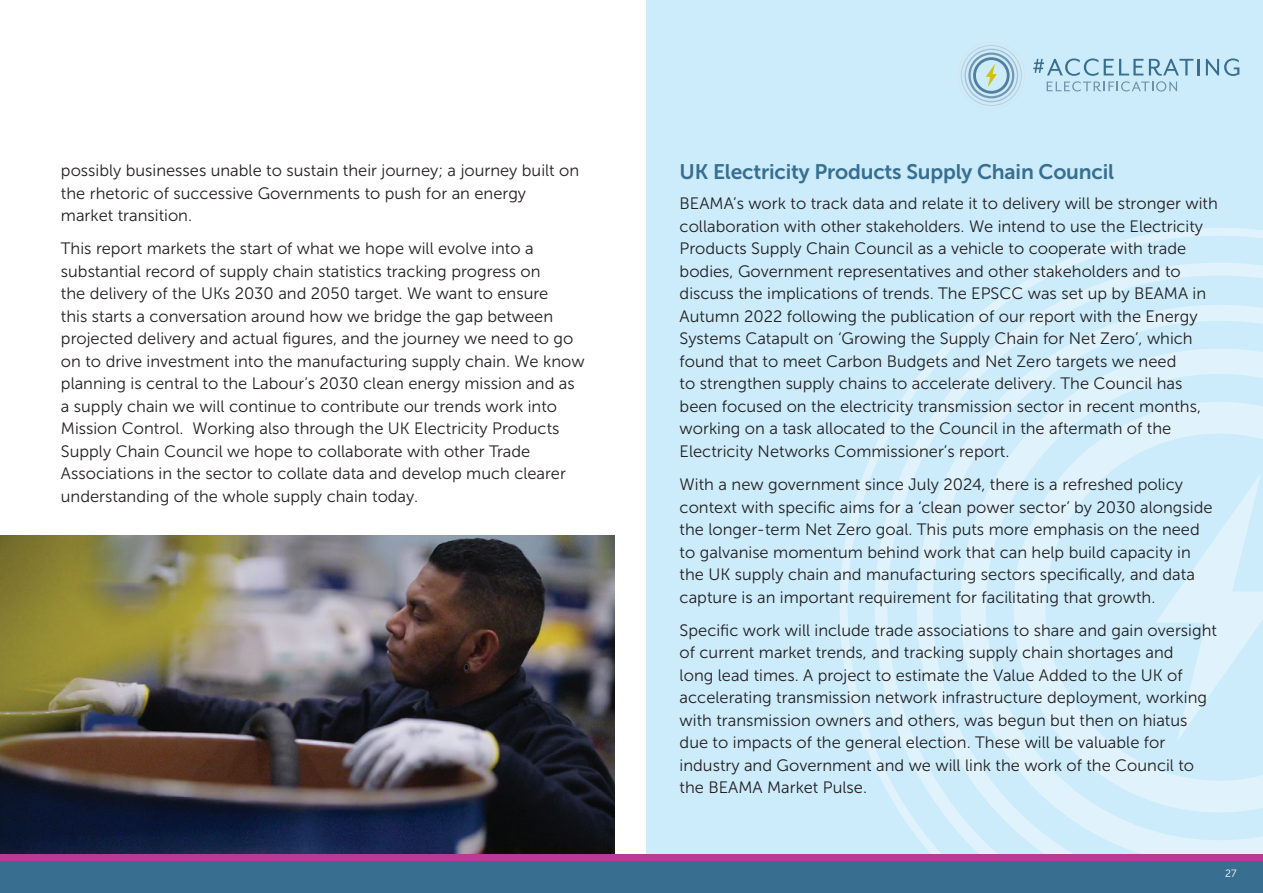
<style>
.page{position:relative;width:1263px;height:893px;background:#fff}
.page>*{position:absolute;margin:0;border:0;box-sizing:border-box;transform-origin:0 0}
.t1{font:21px "Museo Sans 700";letter-spacing:-.01em;color:#386e8f}
.t2{font:16.5px/22.5px "Museo Sans 300";color:#231f20}
.t3{font:10.5px "Museo Sans 300";color:#fff}
</style>
<div class="page">
<div style="left:646px;top:0;width:617px;height:870px;background:#ccecfb"></div>
<svg style="left:840px;top:228px;width:423px;height:627px"></svg>
<svg style="left:875px;top:263px;width:388px;height:592px"></svg>
<svg style="left:917px;top:305px;width:346px;height:550px"></svg>
<svg style="left:960px;top:349px;width:303px;height:506px"></svg>
<svg style="left:1014px;top:402px;width:249px;height:410px"></svg>
<img style="left:0;top:536px;width:614px;height:319px">
<div style="left:0;top:861px;width:1263px;height:32px;background:#386e8f"></div>
<div style="left:0;top:855px;width:1263px;height:6px;background:#b53b96"></div>
<svg style="left:958px;top:42px;width:67px;height:67px"></svg>
<svg style="left:1206px;top:58px;width:33px;height:18px"></svg>
<svg style="left:1033px;top:58px;width:167px;height:34px"></svg>
<p class="t2" style="left:61px;top:159px;width:520px">possibly businesses unable to sustain their journey; a journey built on the rhetoric of successive Governments to push for an energy market transition.</p>
<p class="t2" style="left:61px;top:237px;width:525px">This report markets the start of what we hope will evolve into a substantial record of supply chain statistics tracking progress on<br>the delivery of the UKs 2030 and 2050 target. We want to ensure<br>this starts a conversation around how we bridge the gap between projected delivery and actual figures, and the journey we need to go on to drive investment into the manufacturing supply chain. We know planning is central to the Labour’s 2030 clean energy mission and as a supply chain we will continue to contribute our trends work into Mission Control. Working also through the UK Electricity Products Supply Chain Council we hope to collaborate with other Trade Associations in the sector to collate data and develop much clearer understanding of the whole supply chain today.</p>
<p class="t1" style="left:680px;top:161px;width:436px">UK Electricity Products Supply Chain Council</p>
<p class="t2" style="left:680px;top:193px;width:540px">BEAMA’s work to track data and relate it to delivery will be stronger with collaboration with other stakeholders. We intend to use the Electricity Products Supply Chain Council as a vehicle to cooperate with trade bodies, Government representatives and other stakeholders and to discuss the implications of trends. The EPSCC was set up by BEAMA in Autumn 2022 following the publication of our report with the Energy Systems Catapult on ‘Growing the Supply Chain for Net Zero’, which found that to meet Carbon Budgets and Net Zero targets we need<br>to strengthen supply chains to accelerate delivery. The Council has been focused on the electricity transmission sector in recent months, working on a task allocated to the Council in the aftermath of the Electricity Networks Commissioner’s report.</p>
<p class="t2" style="left:680px;top:473px;width:534px">With a new government since July 2024, there is a refreshed policy context with specific aims for a ‘clean power sector’ by 2030 alongside the longer-term Net Zero goal. This puts more emphasis on the need to galvanise momentum behind work that can help build capacity in the UK supply chain and manufacturing sectors specifically, and data capture is an important requirement for facilitating that growth.</p>
<p class="t2" style="left:680px;top:619px;width:539px">Specific work will include trade associations to share and gain oversight of current market trends, and tracking supply chain shortages and<br>long lead times. A project to estimate the Value Added to the UK of accelerating transmission network infrastructure deployment, working with transmission owners and others, was begun but then on hiatus due to impacts of the general election. These will be valuable for industry and Government and we will link the work of the Council to the BEAMA Market Pulse.</p>
<p class="t3" style="left:1225px;top:868px;width:13px">27</p>
</div>
